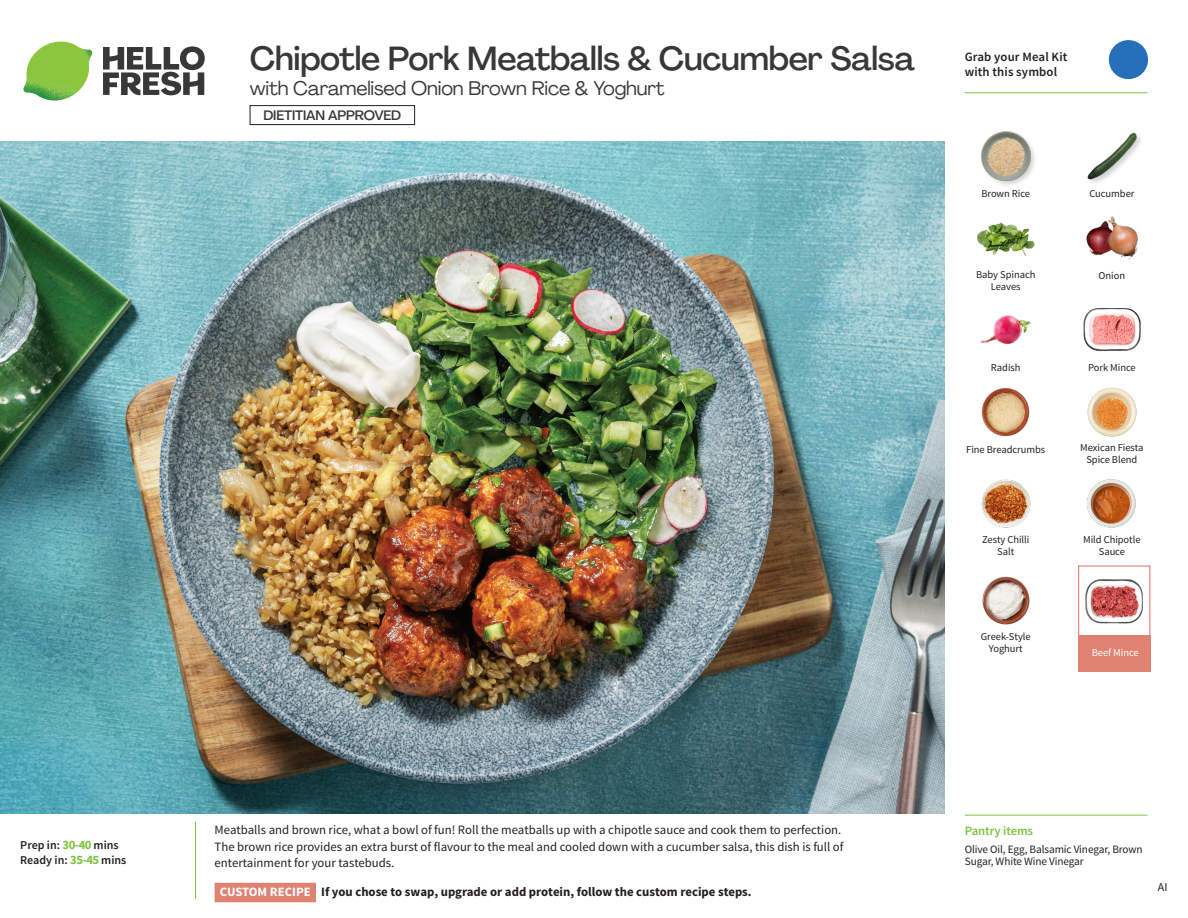
<style>
.page{position:relative;width:1188px;height:918px;background:#fff}
.page>*{position:absolute;margin:0;border:0;box-sizing:border-box;transform-origin:0 0}
._15_Titel_UK{font:500 33px "Agrandir";letter-spacing:-.01em;color:#383839}
._15_Titel_UK-2{font:19.5px "Agrandir";letter-spacing:-.01em;color:#383839}
.t1{font:500 13.5px "Agrandir";letter-spacing:-.01em;color:#383839}
.Step_6_Text_AU{font:12.75px/16.5px "Source Sans Pro";color:#231f20}
.Step_6_Text_AU-2{font:700 12.75px "Source Sans Pro";color:#231f20}
.t2{font:600 12.75px/15px "Source Sans Pro";letter-spacing:.01em;color:#231f20}
._04_Headers_Front{font:600 12.75px "Source Sans Pro";letter-spacing:-.01em;color:#81c340}
._04_Intro{font:600 12px "Source Sans Pro";color:#231f20}
.t3{font:12px "Source Sans Pro";color:#231f20}
._05_Pantry{font:11.25px/12px "Source Sans Pro";letter-spacing:-.01em;color:#231f20}
._18_FRONT_ingredient{font:10.5px/12px "Source Sans Pro";letter-spacing:-.005em;color:#231f20;text-align:center}
._18_FRONT_ingredient-2{font:10.5px "Source Sans Pro";letter-spacing:-.005em;color:#fff}
.s1{font-weight:700;font-size:12.75px;color:#81c340}
.s2{color:#fff}
</style>
<div class="page">
<svg style="left:103px;top:46px;width:102px;height:49px"></svg>
<img style="left:23px;top:42px;width:69px;height:59px">
<svg style="left:195px;top:821px;width:121px;height:82px"></svg>
<img style="left:0;top:142px;width:945px;height:672px">
<div style="left:1078px;top:565px;width:72px;height:73px;border:1px solid #df8272"></div>
<div style="left:1078px;top:635px;width:72px;height:37px;background:#df8272"></div>
<img style="left:1085px;top:579px;width:57px;height:45px">
<div style="left:250px;top:105px;width:165px;height:20px;border:1px solid #231f20"></div>
<img style="left:1083px;top:308px;width:58px;height:44px">
<img style="left:1087px;top:387px;width:50px;height:50px">
<img style="left:981px;top:388px;width:49px;height:49px">
<img style="left:981px;top:479px;width:50px;height:49px">
<img style="left:982px;top:576px;width:48px;height:49px">
<img style="left:980px;top:315px;width:51px;height:29px">
<img style="left:977px;top:222px;width:57px;height:34px">
<img style="left:1086px;top:216px;width:52px;height:44px">
<div style="left:980px;top:130px;width:57px;height:58px;background:#231f20;opacity:.2"></div>
<img style="left:980px;top:131px;width:51px;height:50px">
<img style="left:1087px;top:132px;width:54px;height:51px">
<img style="left:1086px;top:479px;width:50px;height:49px">
<hr style="left:965px;top:815px;width:183px;height:1px;background:#81c340">
<svg style="left:1091px;top:40px;width:57px;height:54px"></svg>
<hr style="left:965px;top:92px;width:183px;height:1px;background:#81c340">
<p class="_04_Intro" style="left:20px;top:837px;width:100px">Prep in: <span class="s1">30-40</span> mins</p>
<p class="_04_Intro" style="left:20px;top:852px;width:108px">Ready in: <span class="s1">35-45</span> mins</p>
<p class="_15_Titel_UK" style="left:250px;top:38px;width:667px">Chipotle Pork Meatballs &amp; Cucumber Salsa</p>
<p class="_15_Titel_UK-2" style="left:250px;top:76px;width:416px">with Caramelised Onion Brown Rice &amp; Yoghurt</p>
<p class="t1" style="left:263px;top:107px;width:139px">DIETITIAN APPROVED</p>
<p class="t2" style="left:965px;top:50px;width:104px">Grab your Meal Kit with this symbol</p>
<p class="_18_FRONT_ingredient" style="left:981px;top:188px;width:50px">Brown Rice</p>
<p class="_18_FRONT_ingredient" style="left:1089px;top:188px;width:47px">Cucumber</p>
<p class="_18_FRONT_ingredient" style="left:976px;top:269px;width:61px">Baby Spinach<br>Leaves</p>
<p class="_18_FRONT_ingredient" style="left:1099px;top:270px;width:28px">Onion</p>
<p class="_18_FRONT_ingredient" style="left:991px;top:362px;width:31px">Radish</p>
<p class="_18_FRONT_ingredient" style="left:1088px;top:362px;width:49px">Pork Mince</p>
<p class="_18_FRONT_ingredient" style="left:966px;top:444px;width:81px">Fine Breadcrumbs</p>
<p class="_18_FRONT_ingredient" style="left:982px;top:534px;width:49px">Zesty Chilli<br>Salt</p>
<p class="_18_FRONT_ingredient" style="left:981px;top:631px;width:51px">Greek-Style<br>Yoghurt</p>
<p class="_18_FRONT_ingredient" style="left:1080px;top:442px;width:65px">Mexican Fiesta<br>Spice Blend</p>
<p class="_18_FRONT_ingredient" style="left:1083px;top:534px;width:59px">Mild Chipotle<br>Sauce</p>
<p class="_18_FRONT_ingredient-2" style="left:1092px;top:646px;width:48px">Beef Mince</p>
<p class="Step_6_Text_AU" style="left:215px;top:822px;width:630px">Meatballs and brown rice, what a bowl of fun! Roll the meatballs up with a chipotle sauce and cook them to perfection.<br>The brown rice provides an extra burst of flavour to the meal and cooled down with a cucumber salsa, this dish is full of entertainment for your tastebuds.</p>
<p class="Step_6_Text_AU-2" style="left:220px;top:884px;width:533px"><span class="s2">CUSTOM RECIPE</span> If you chose to swap, upgrade or add protein, follow the custom recipe steps.</p>
<p class="_04_Headers_Front" style="left:965px;top:822px;width:70px">Pantry items</p>
<p class="_05_Pantry" style="left:965px;top:844px;width:179px">Olive Oil, Egg, Balsamic Vinegar, Brown<br>Sugar, White Wine Vinegar</p>
<p class="t3" style="left:1158px;top:879px;width:11px">AI</p>
</div>
